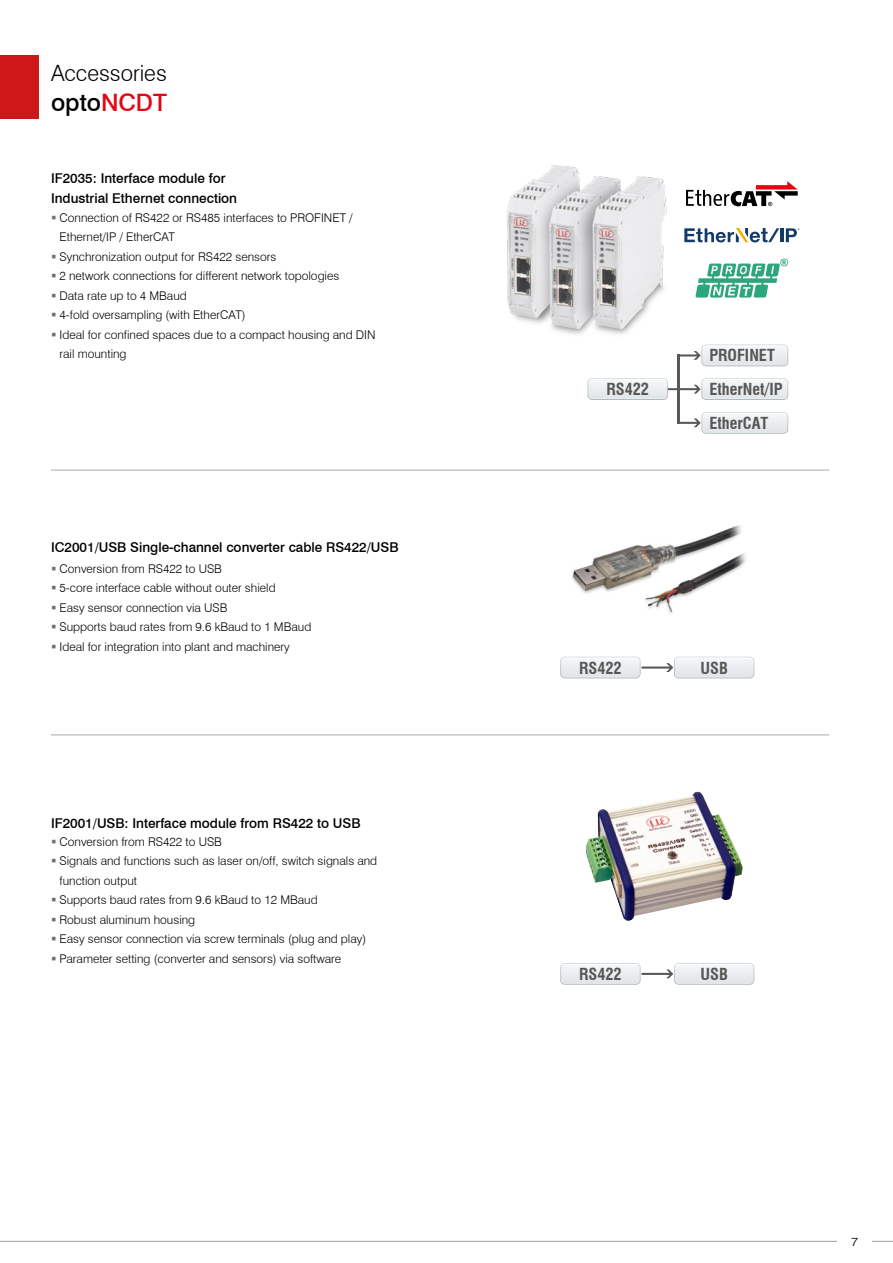
<style>
.page{position:relative;width:893px;height:1263px;background:#fff}
.page>*{position:absolute;margin:0;border:0;box-sizing:border-box;transform-origin:0 0}
.t1{font:500 24px "Swiss 721 BT";color:#000}
.t2{font:300 22.5px "Swiss 721 BT";color:#000}
.t3{font:700 condensed 16.2px "Swiss 721 BT";color:#575756}
.t4{font:500 13.5px/19.5px "Swiss 721 BT";color:#000}
.t5{font:300 12px/19.5px "Swiss 721 BT";color:#000}
.t6{font:300 12px "Swiss 721 BT";color:#000;scale:1.18 1}
.s1{color:#e30613}
</style>
<div class="page">
<div style="left:0;top:55px;width:38px;height:64px;background:#cd1719"></div>
<hr style="left:0;top:1241px;width:893px;height:1px;background:#9d9d9c">
<div style="left:838px;top:1220px;width:34px;height:43px;background:#fff"></div>
<img style="left:586px;top:791px;width:157px;height:130px">
<svg style="left:560px;top:963px;width:194px;height:21px"></svg>
<svg style="left:680px;top:412px;width:108px;height:21px"></svg>
<hr style="left:678px;top:354px;width:2px;height:70px;background:#575756">
<svg style="left:588px;top:378px;width:200px;height:22px"></svg>
<svg style="left:680px;top:345px;width:108px;height:21px"></svg>
<img style="left:506px;top:165px;width:161px;height:170px">
<img style="left:572px;top:525px;width:174px;height:89px">
<svg style="left:560px;top:657px;width:194px;height:21px"></svg>
<svg style="left:686px;top:181px;width:112px;height:25px"></svg>
<hr style="left:780px;top:228px;width:3px;height:14px;background:#143b67">
<svg style="left:684px;top:228px;width:95px;height:14px"></svg>
<svg style="left:786px;top:228px;width:13px;height:14px"></svg>
<svg style="left:696px;top:258px;width:92px;height:40px"></svg>
<hr style="left:51px;top:469px;width:778px;height:2px;background:#c6c6c6">
<hr style="left:51px;top:734px;width:778px;height:2px;background:#c6c6c6">
<h2 class="t2" style="left:51px;top:60px;width:117px">Accessories</h2>
<h1 class="t1" style="left:51px;top:88px;width:118px">opto<span class="s1">NCDT</span></h1>
<p class="t4" style="left:51px;top:169px;width:188px">IF2035: Interface module for<br>Industrial Ethernet connection</p>
<p class="t5" style="left:60px;top:207px;width:318px">Connection of RS422 or RS485 interfaces to PROFINET / Ethernet/IP / EtherCAT<br>Synchronization output for RS422 sensors<br>2 network connections for different network topologies<br>Data rate up to 4 MBaud<br>4-fold oversampling (with EtherCAT)<br>Ideal for confined spaces due to a compact housing and DIN rail mounting</p>
<p class="t4" style="left:51px;top:537px;width:349px">IC2001/USB Single-channel converter cable RS422/USB</p>
<p class="t5" style="left:60px;top:558px;width:253px">Conversion from RS422 to USB<br>5-core interface cable without outer shield<br>Easy sensor connection via USB<br>Supports baud rates from 9.6 kBaud to 1 MBaud Ideal for integration into plant and machinery</p>
<p class="t4" style="left:51px;top:814px;width:311px">IF2001/USB: Interface module from RS422 to USB</p>
<p class="t5" style="left:60px;top:831px;width:319px">Conversion from RS422 to USB<br>Signals and functions such as laser on/off, switch signals and function output<br>Supports baud rates from 9.6 kBaud to 12 MBaud<br>Robust aluminum housing<br>Easy sensor connection via screw terminals (plug and play)<br>Parameter setting (converter and sensors) via software</p>
<h3 class="t3" style="left:606px;top:379px;width:44px">RS422</h3>
<h3 class="t3" style="left:709px;top:346px;width:67px">PROFINET</h3>
<h3 class="t3" style="left:709px;top:379px;width:75px">EtherNet/IP</h3>
<h3 class="t3" style="left:709px;top:413px;width:61px">EtherCAT</h3>
<h3 class="t3" style="left:579px;top:658px;width:44px">RS422</h3>
<h3 class="t3" style="left:700px;top:658px;width:29px">USB</h3>
<h3 class="t3" style="left:579px;top:964px;width:44px">RS422</h3>
<h3 class="t3" style="left:700px;top:964px;width:29px">USB</h3>
<p class="t6" style="left:851px;top:1235px;width:8px">7</p>
</div>
